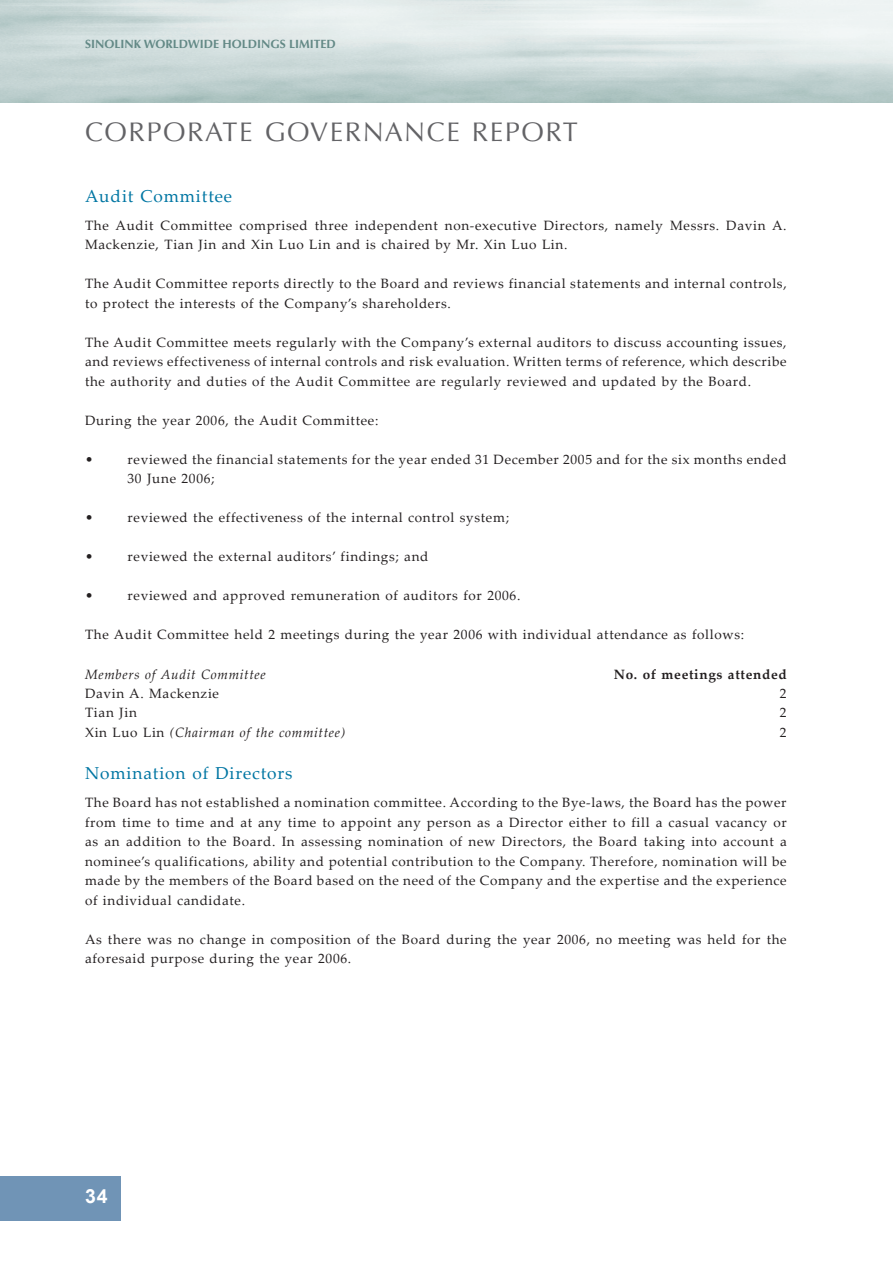
<style>
.page{position:relative;width:893px;height:1263px;background:#fff}
.page>*{position:absolute;margin:0;border:0;box-sizing:border-box;transform-origin:0 0}
.t1{font:27px "Optima LT Std";letter-spacing:.055em;color:#636366}
.t2{font:700 19.5px "Arial";color:#fff}
.t3{font:17.25px "Palatino Linotype";letter-spacing:.05em;color:#0076a3}
.t4{font:13.5px/19.5px "Palatino Linotype";letter-spacing:.05em;color:#231f20}
.t5{font:italic 13.5px "Palatino Linotype";letter-spacing:.05em;color:#231f20}
.t6{font:700 13.5px "Palatino Linotype";letter-spacing:.05em;color:#231f20}
.t7{font:700 12px "Optima LT Std";color:#638986}
.s1{font-style:normal}
</style>
<div class="page">
<div style="left:0;top:1176px;width:120px;height:44px;background:#7094b6"></div>
<p class="t7" style="left:85px;top:37px;width:252px">SINOLINK WORLDWIDE HOLDINGS LIMITED</p>
<h1 class="t1" style="left:85px;top:117px;width:494px">CORPORATE GOVERNANCE REPORT</h1>
<p class="t3" style="left:85px;top:184px;width:149px">Audit Committee</p>
<p class="t4" style="left:85px;top:215px;width:703px">The Audit Committee comprised three independent non-executive Directors, namely Messrs. Davin A.<br>Mackenzie, Tian Jin and Xin Luo Lin and is chaired by Mr. Xin Luo Lin.</p>
<p class="t4" style="left:85px;top:274px;width:703px">The Audit Committee reports directly to the Board and reviews financial statements and internal controls, to protect the interests of the Company’s shareholders.</p>
<p class="t4" style="left:85px;top:332px;width:703px;text-align:justify">The Audit Committee meets regularly with the Company’s external auditors to discuss accounting issues, and reviews effectiveness of internal controls and risk evaluation. Written terms of reference, which describe the authority and duties of the Audit Committee are regularly reviewed and updated by the Board.</p>
<p class="t4" style="left:85px;top:410px;width:295px">During the year 2006, the Audit Committee:</p>
<p class="t4" style="left:85px;top:449px;width:10px">•</p>
<p class="t4" style="left:128px;top:449px;width:661px">reviewed the financial statements for the year ended 31 December 2005 and for the six months ended<br>30 June 2006;</p>
<p class="t4" style="left:85px;top:508px;width:10px">•</p>
<p class="t4" style="left:128px;top:508px;width:383px">reviewed the effectiveness of the internal control system;</p>
<p class="t4" style="left:85px;top:547px;width:10px">•</p>
<p class="t4" style="left:128px;top:547px;width:302px">reviewed the external auditors’ findings; and</p>
<p class="t4" style="left:85px;top:586px;width:10px">•</p>
<p class="t4" style="left:128px;top:586px;width:394px">reviewed and approved remuneration of auditors for 2006.</p>
<p class="t4" style="left:85px;top:625px;width:661px">The Audit Committee held 2 meetings during the year 2006 with individual attendance as follows:</p>
<p class="t5" style="left:85px;top:664px;width:182px">Members of Audit Committee</p>
<p class="t6" style="left:614px;top:664px;width:174px">No. of meetings attended</p>
<p class="t4" style="left:85px;top:683px;width:136px">Davin A. Mackenzie</p>
<p class="t4" style="left:780px;top:683px;width:8px">2</p>
<p class="t4" style="left:85px;top:703px;width:53px">Tian Jin</p>
<p class="t4" style="left:780px;top:703px;width:8px">2</p>
<p class="t5" style="left:85px;top:723px;width:262px"><span class="s1">Xin Luo Lin</span> (Chairman of the committee)</p>
<p class="t4" style="left:780px;top:722px;width:8px">2</p>
<p class="t3" style="left:85px;top:761px;width:209px">Nomination of Directors</p>
<p class="t4" style="left:85px;top:792px;width:703px;text-align:justify">The Board has not established a nomination committee. According to the Bye-laws, the Board has the power from time to time and at any time to appoint any person as a Director either to fill a casual vacancy or as an addition to the Board. In assessing nomination of new Directors, the Board taking into account a nominee’s qualifications, ability and potential contribution to the Company. Therefore, nomination will be made by the members of the Board based on the need of the Company and the expertise and the experience of individual candidate.</p>
<p class="t4" style="left:85px;top:929px;width:703px">As there was no change in composition of the Board during the year 2006, no meeting was held for the aforesaid purpose during the year 2006.</p>
<h2 class="t2" style="left:85px;top:1183px;width:24px">34</h2>
</div>
